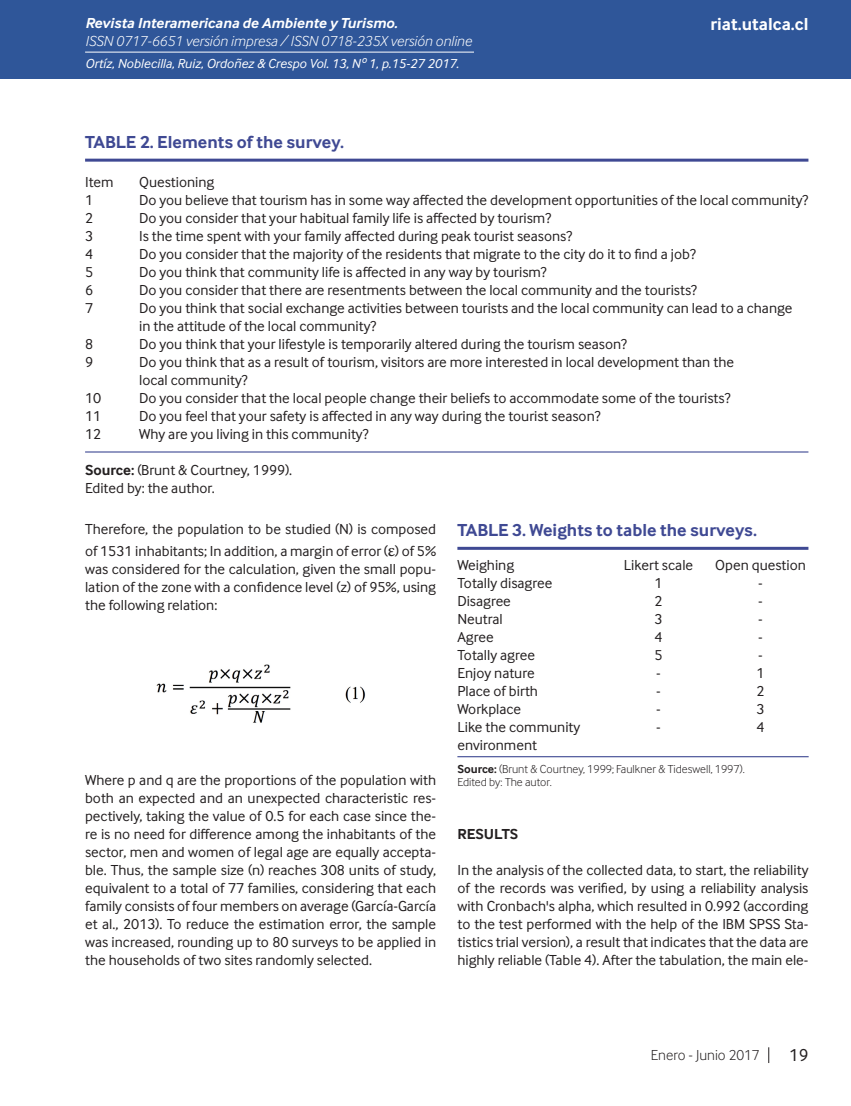
<style>
.page{position:relative;width:851px;height:1106px;background:#fff}
.page>*{position:absolute;margin:0;border:0;box-sizing:border-box;transform-origin:0 0}
.Tabla_titulo{font:700 18px "Inter Face";color:#3f4993}
.t1{font:700 18px "Inter Face";color:#fff}
.t2{font:18px "Inter Face";color:#231f20}
.Cuerpo_de_Texto{font:15px/18px "Inter Face";color:#231f20;text-align:justify}
.t3{font:italic 300 15px "Inter Face";color:#fff}
.t4{font:italic 700 15px "Inter Face";color:#fff}
.t5{font:300 15px "Inter Face";color:#231f20}
.Cuerpo_de_Texto-2{font:700 15px "Inter Face";color:#231f20}
.Cuño_de_pagina{font:italic 13.5px "Inter Face";color:#fff}
.Fuente{font:300 12px "Inter Face";color:#231f20}
.s1{font-weight:700}
.s2{font-family:"Minion Pro";font-size:18px}
</style>
<div class="page">
<div style="left:0;top:0;width:850px;height:79px;background:#2f5699"></div>
<hr style="left:85px;top:52px;width:389px;height:1px;background:#fff">
<svg style="left:768px;top:1047px;width:1px;height:16px"></svg>
<hr style="left:85px;top:451px;width:723px;height:1px;background:#3f4993">
<hr style="left:85px;top:159px;width:723px;height:3px;background:#3f4993">
<img style="left:156px;top:664px;width:210px;height:59px">
<hr style="left:457px;top:756px;width:351px;height:1px;background:#3f4993">
<hr style="left:457px;top:547px;width:351px;height:3px;background:#3f4993">
<p class="t4" style="left:85px;top:15px;width:314px">Revista Interamericana de Ambiente y Turismo.</p>
<p class="t3" style="left:85px;top:33px;width:388px">ISSN 0717-6651 versión impresa / ISSN 0718-235X versión online</p>
<p class="Cuño_de_pagina" style="left:85px;top:56px;width:375px">Ortíz, Noblecilla, Ruiz, Ordoñez &amp; Crespo Vol. 13, Nº 1, p.15-27 2017.</p>
<p class="t1" style="left:710px;top:14px;width:99px">riat.utalca.cl</p>
<p class="Tabla_titulo" style="left:85px;top:132px;width:260px">TABLE 2. Elements of the survey.</p>
<p class="Cuerpo_de_Texto" style="left:85px;top:173px;width:30px">Item</p>
<p class="Cuerpo_de_Texto" style="left:139px;top:173px;width:77px">Questioning</p>
<p class="Cuerpo_de_Texto" style="left:85px;top:191px;width:10px">1</p>
<p class="Cuerpo_de_Texto" style="left:139px;top:191px;width:670px">Do you believe that tourism has in some way affected the development opportunities of the local community?</p>
<p class="Cuerpo_de_Texto" style="left:85px;top:209px;width:10px">2</p>
<p class="Cuerpo_de_Texto" style="left:139px;top:209px;width:413px">Do you consider that your habitual family life is affected by tourism?</p>
<p class="Cuerpo_de_Texto" style="left:85px;top:227px;width:10px">3</p>
<p class="Cuerpo_de_Texto" style="left:139px;top:227px;width:434px">Is the time spent with your family affected during peak tourist seasons?</p>
<p class="Cuerpo_de_Texto" style="left:85px;top:245px;width:10px">4</p>
<p class="Cuerpo_de_Texto" style="left:139px;top:245px;width:558px">Do you consider that the majority of the residents that migrate to the city do it to find a job?</p>
<p class="Cuerpo_de_Texto" style="left:85px;top:263px;width:10px">5</p>
<p class="Cuerpo_de_Texto" style="left:139px;top:263px;width:409px">Do you think that community life is affected in any way by tourism?</p>
<p class="Cuerpo_de_Texto" style="left:85px;top:281px;width:10px">6</p>
<p class="Cuerpo_de_Texto" style="left:139px;top:281px;width:559px">Do you consider that there are resentments between the local community and the tourists?</p>
<p class="Cuerpo_de_Texto" style="left:85px;top:299px;width:10px">7</p>
<p class="Cuerpo_de_Texto" style="left:139px;top:299px;width:655px">Do you think that social exchange activities between tourists and the local community can lead to a change</p>
<p class="Cuerpo_de_Texto" style="left:139px;top:317px;width:239px">in the attitude of the local community?</p>
<p class="Cuerpo_de_Texto" style="left:85px;top:335px;width:10px">8</p>
<p class="Cuerpo_de_Texto" style="left:139px;top:335px;width:489px">Do you think that your lifestyle is temporarily altered during the tourism season?</p>
<p class="Cuerpo_de_Texto" style="left:85px;top:353px;width:10px">9</p>
<p class="Cuerpo_de_Texto" style="left:139px;top:353px;width:596px">Do you think that as a result of tourism, visitors are more interested in local development than the</p>
<p class="Cuerpo_de_Texto" style="left:139px;top:371px;width:110px">local community?</p>
<p class="Cuerpo_de_Texto" style="left:85px;top:389px;width:18px">10</p>
<p class="Cuerpo_de_Texto" style="left:139px;top:389px;width:593px">Do you consider that the local people change their beliefs to accommodate some of the tourists?</p>
<p class="Cuerpo_de_Texto" style="left:85px;top:407px;width:18px">11</p>
<p class="Cuerpo_de_Texto" style="left:139px;top:407px;width:463px">Do you feel that your safety is affected in any way during the tourist season?</p>
<p class="Cuerpo_de_Texto" style="left:85px;top:425px;width:18px">12</p>
<p class="Cuerpo_de_Texto" style="left:139px;top:425px;width:231px">Why are you living in this community?</p>
<p class="Cuerpo_de_Texto" style="left:85px;top:461px;width:209px"><span class="s1">Source:</span> (Brunt &amp; Courtney, 1999).</p>
<p class="Cuerpo_de_Texto" style="left:85px;top:479px;width:131px">Edited by: the author.</p>
<p class="Cuerpo_de_Texto" style="left:85px;top:518px;width:352px;line-height:21.6px">Therefore, the population to be studied (N) is composed of 1531 inhabitants; In addition, a margin of error (<span class="s2">ε</span>) of 5%</p>
<p class="Cuerpo_de_Texto" style="left:85px;top:560px;width:352px">was considered for the calculation, given the small popu&shy;lation of the zone with a confidence level (z) of 95%, using the following relation:</p>
<p class="Tabla_titulo" style="left:457px;top:520px;width:301px">TABLE 3. Weights to table the surveys.</p>
<p class="Cuerpo_de_Texto" style="left:457px;top:556px;width:58px">Weighing</p>
<p class="Cuerpo_de_Texto" style="left:623px;top:556px;width:71px">Likert scale</p>
<p class="Cuerpo_de_Texto" style="left:715px;top:556px;width:92px">Open question</p>
<p class="Cuerpo_de_Texto" style="left:457px;top:574px;width:96px">Totally disagree</p>
<p class="Cuerpo_de_Texto" style="left:654px;top:574px;width:10px">1</p>
<p class="Cuerpo_de_Texto" style="left:758px;top:574px;width:6px">-</p>
<p class="Cuerpo_de_Texto" style="left:457px;top:592px;width:55px">Disagree</p>
<p class="Cuerpo_de_Texto" style="left:654px;top:592px;width:10px">2</p>
<p class="Cuerpo_de_Texto" style="left:758px;top:592px;width:6px">-</p>
<p class="Cuerpo_de_Texto" style="left:457px;top:610px;width:47px">Neutral</p>
<p class="Cuerpo_de_Texto" style="left:654px;top:610px;width:10px">3</p>
<p class="Cuerpo_de_Texto" style="left:758px;top:610px;width:6px">-</p>
<p class="Cuerpo_de_Texto" style="left:457px;top:628px;width:38px">Agree</p>
<p class="Cuerpo_de_Texto" style="left:654px;top:628px;width:10px">4</p>
<p class="Cuerpo_de_Texto" style="left:758px;top:628px;width:6px">-</p>
<p class="Cuerpo_de_Texto" style="left:457px;top:646px;width:79px">Totally agree</p>
<p class="Cuerpo_de_Texto" style="left:654px;top:646px;width:10px">5</p>
<p class="Cuerpo_de_Texto" style="left:758px;top:646px;width:6px">-</p>
<p class="Cuerpo_de_Texto" style="left:457px;top:664px;width:79px">Enjoy nature</p>
<p class="Cuerpo_de_Texto" style="left:656px;top:664px;width:6px">-</p>
<p class="Cuerpo_de_Texto" style="left:756px;top:664px;width:10px">1</p>
<p class="Cuerpo_de_Texto" style="left:457px;top:682px;width:82px">Place of birth</p>
<p class="Cuerpo_de_Texto" style="left:656px;top:682px;width:6px">-</p>
<p class="Cuerpo_de_Texto" style="left:756px;top:682px;width:10px">2</p>
<p class="Cuerpo_de_Texto" style="left:457px;top:700px;width:65px">Workplace</p>
<p class="Cuerpo_de_Texto" style="left:656px;top:700px;width:6px">-</p>
<p class="Cuerpo_de_Texto" style="left:756px;top:700px;width:10px">3</p>
<p class="Cuerpo_de_Texto" style="left:457px;top:718px;width:124px">Like the community</p>
<p class="Cuerpo_de_Texto" style="left:656px;top:718px;width:6px">-</p>
<p class="Cuerpo_de_Texto" style="left:756px;top:718px;width:10px">4</p>
<p class="Cuerpo_de_Texto" style="left:457px;top:736px;width:81px">environment</p>
<p class="Fuente" style="left:457px;top:762px;width:289px"><span class="s1">Source:</span> (Brunt &amp; Courtney, 1999; Faulkner &amp; Tideswell, 1997).</p>
<p class="Fuente" style="left:457px;top:775px;width:96px">Edited by: The autor.</p>
<p class="Cuerpo_de_Texto-2" style="left:457px;top:825px;width:62px">RESULTS</p>
<p class="Cuerpo_de_Texto" style="left:457px;top:860px;width:352px">In the analysis of the collected data, to start, the reliability of the records was verified, by using a reliability analysis with Cronbach's alpha, which resulted in 0.992 (according to the test performed with the help of the IBM SPSS Sta&shy;tistics trial version), a result that indicates that the data are highly reliable (Table 4). After the tabulation, the main ele-</p>
<p class="Cuerpo_de_Texto" style="left:85px;top:770px;width:352px">Where p and q are the proportions of the population with both an expected and an unexpected characteristic res&shy;pectively, taking the value of 0.5 for each case since the&shy;re is no need for difference among the inhabitants of the sector, men and women of legal age are equally accepta&shy;ble. Thus, the sample size (n) reaches 308 units of study, equivalent to a total of 77 families, considering that each family consists of four members on average (García-García et al., 2013). To reduce the estimation error, the sample was increased, rounding up to 80 surveys to be applied in the households of two sites randomly selected.</p>
<p class="t5" style="left:651px;top:1046px;width:110px">Enero - Junio 2017</p>
<p class="t2" style="left:789px;top:1045px;width:21px">19</p>
</div>
